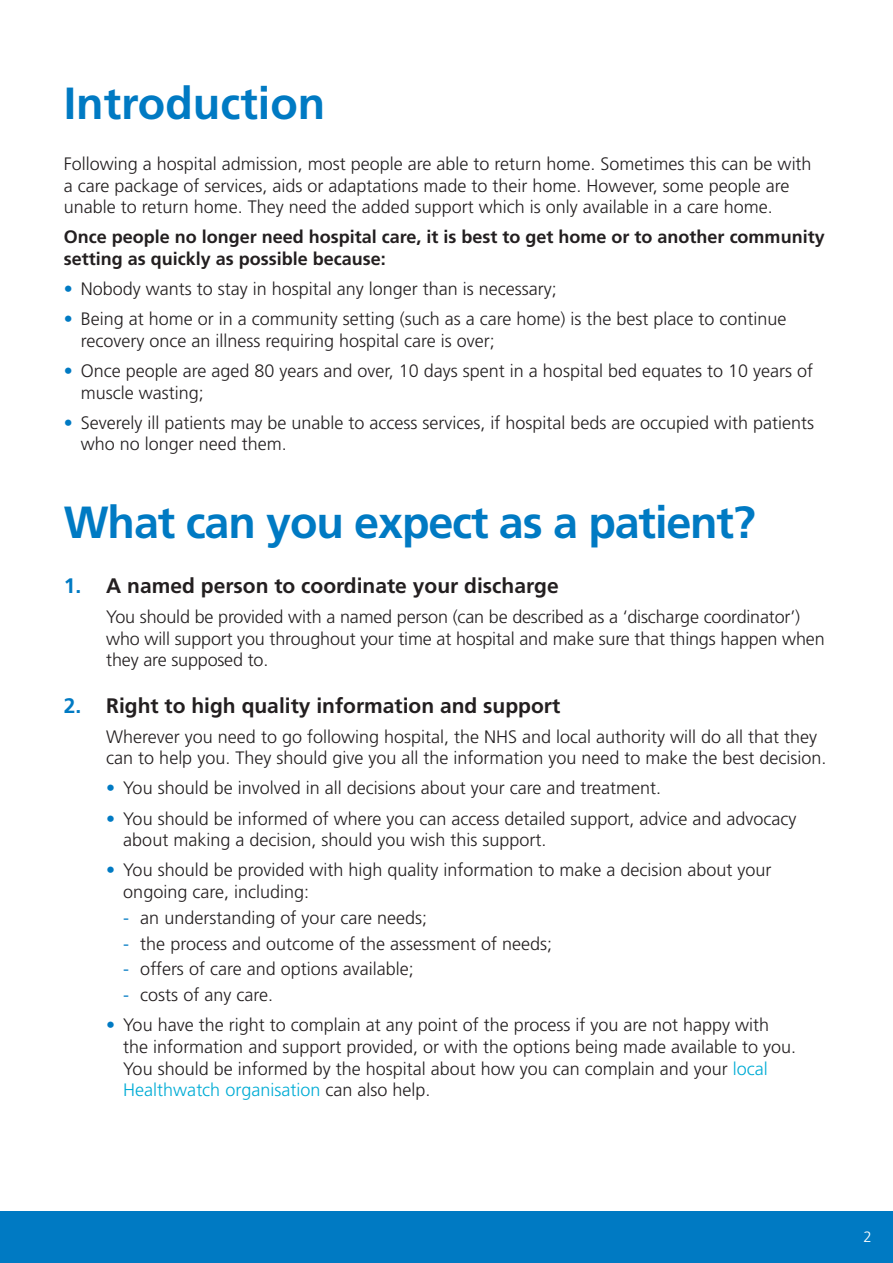
<style>
.page{position:relative;width:893px;height:1263px;background:#fff}
.page>*{position:absolute;margin:0;border:0;box-sizing:border-box;transform-origin:0 0}
.t1{font:700 45px "Frutiger";letter-spacing:-.025em;color:#007ac3}
.t2{font:700 45px "Frutiger";color:#007ac3}
.t3{font:700 21px "Frutiger";color:#231f20}
.t4{font:300 18px/21.6px "Frutiger";color:#231f20}
.t5{font:700 18px/21.6px "Frutiger";color:#231f20}
.t6{font:300 15px "Frutiger";color:#fff}
.s1{color:#007ac3}
.s2{color:#00acd5}
</style>
<div class="page">
<div style="left:0;top:1212px;width:893px;height:51px;background:#007ac3"></div>
<p class="t2" style="left:64px;top:77px;width:263px">Introduction</p>
<p class="t4" style="left:64px;top:153px;width:749px">Following a hospital admission, most people are able to return home. Sometimes this can be with a care package of services, aids or adaptations made to their home. However, some people are unable to return home. They need the added support which is only available in a care home.</p>
<p class="t5" style="left:64px;top:226px;width:762px">Once people no longer need hospital care, it is best to get home or to another community setting as quickly as possible because:</p>
<p class="t4" style="left:64px;top:278px;width:495px"><span class="s1">•</span> Nobody wants to stay in hospital any longer than is necessary;</p>
<p class="t4" style="left:81px;top:309px;width:707px;text-indent:-17px"><span class="s1">•</span> Being at home or in a community setting (such as a care home) is the best place to continue recovery once an illness requiring hospital care is over;</p>
<p class="t4" style="left:81px;top:360px;width:734px;text-indent:-17px"><span class="s1">•</span> Once people are aged 80 years and over, 10 days spent in a hospital bed equates to 10 years of muscle wasting;</p>
<p class="t4" style="left:81px;top:412px;width:735px;text-indent:-17px"><span class="s1">•</span> Severely ill patients may be unable to access services, if hospital beds are occupied with patients who no longer need them.</p>
<p class="t1" style="left:64px;top:496px;width:693px">What can you expect as a patient?</p>
<p class="t3" style="left:64px;top:573px;width:496px"><span class="s1">1.</span> A named person to coordinate your discharge</p>
<p class="t4" style="left:106px;top:606px;width:720px">You should be provided with a named person (can be described as a ‘discharge coordinator’) who will support you throughout your time at hospital and make sure that things happen when they are supposed to.</p>
<p class="t3" style="left:64px;top:693px;width:498px"><span class="s1">2.</span> Right to high quality information and support</p>
<p class="t4" style="left:106px;top:726px;width:722px">Wherever you need to go following hospital, the NHS and local authority will do all that they can to help you. They should give you all the information you need to make the best decision.</p>
<p class="t4" style="left:106px;top:778px;width:556px"><span class="s1">•</span> You should be involved in all decisions about your care and treatment.</p>
<p class="t4" style="left:123px;top:808px;width:675px;text-indent:-17px"><span class="s1">•</span> You should be informed of where you can access detailed support, advice and advocacy about making a decision, should you wish this support.</p>
<p class="t4" style="left:123px;top:859px;width:650px;text-indent:-17px"><span class="s1">•</span> You should be provided with high quality information to make a decision about your ongoing care, including:</p>
<p class="t4" style="left:123px;top:907px;width:305px"><span class="s1">-</span> an understanding of your care needs;</p>
<p class="t4" style="left:123px;top:933px;width:430px"><span class="s1">-</span> the process and outcome of the assessment of needs;</p>
<p class="t4" style="left:123px;top:959px;width:292px"><span class="s1">-</span> offers of care and options available;</p>
<p class="t4" style="left:123px;top:984px;width:151px"><span class="s1">-</span> costs of any care.</p>
<p class="t4" style="left:123px;top:1014px;width:674px;text-indent:-17px"><span class="s1">•</span> You have the right to complain at any point of the process if you are not happy with the information and support provided, or with the options being made available to you.<br>You should be informed by the hospital about how you can complain and your <span class="s2">local Healthwatch organisation</span> can also help.</p>
<p class="t6" style="left:863px;top:1228px;width:10px">2</p>
</div>
